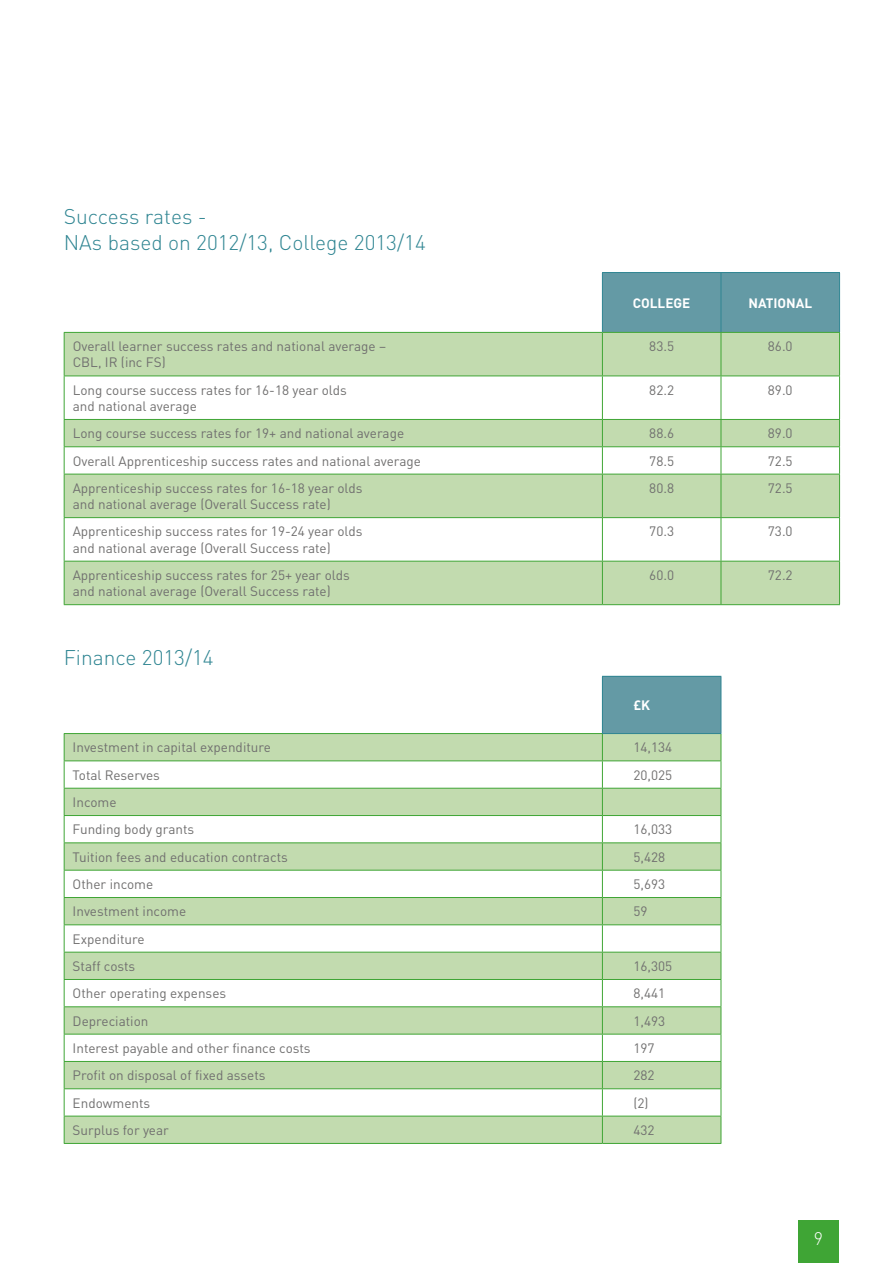
<style>
.page{position:relative;width:893px;height:1263px;background:#fff}
.page>*{position:absolute;margin:0;border:0;box-sizing:border-box;transform-origin:0 0}
.t1{font:300 21px/25.2px "DINOT";color:#2f8592}
.t2{font:300 18px "DINOT";color:#fff}
.t3{font:13.5px/16.2px "DINOT";color:#706f6f}
.t4{font:700 13.5px "DINOT";color:#fff}
</style>
<div class="page">
<div style="left:798px;top:1221px;width:41px;height:42px;background:#3fa535"></div>
<div style="left:603px;top:273px;width:236px;height:59px;background:#649aa5"></div>
<svg style="left:65px;top:333px;width:774px;height:271px;fill:#c2dbaf"></svg>
<hr style="left:64px;top:332px;width:538px;height:1px;background:#3fa535">
<hr style="left:64px;top:333px;width:1px;height:43px;background:#3fa535">
<hr style="left:602px;top:332px;width:119px;height:1px;background:#3fa535">
<hr style="left:602px;top:333px;width:1px;height:43px;background:#3fa535">
<hr style="left:721px;top:332px;width:119px;height:1px;background:#3fa535">
<hr style="left:721px;top:333px;width:1px;height:43px;background:#3fa535">
<hr style="left:839px;top:333px;width:1px;height:43px;background:#3fa535">
<hr style="left:64px;top:376px;width:538px;height:1px;background:#3fa535">
<hr style="left:64px;top:376px;width:1px;height:43px;background:#3fa535">
<hr style="left:602px;top:376px;width:119px;height:1px;background:#3fa535">
<hr style="left:602px;top:376px;width:1px;height:43px;background:#3fa535">
<hr style="left:721px;top:376px;width:119px;height:1px;background:#3fa535">
<hr style="left:721px;top:376px;width:1px;height:43px;background:#3fa535">
<hr style="left:839px;top:376px;width:1px;height:43px;background:#3fa535">
<hr style="left:64px;top:419px;width:538px;height:1px;background:#3fa535">
<hr style="left:602px;top:419px;width:119px;height:1px;background:#3fa535">
<hr style="left:721px;top:419px;width:119px;height:1px;background:#3fa535">
<hr style="left:64px;top:446px;width:538px;height:1px;background:#3fa535">
<svg style="left:64px;top:420px;width:1px;height:54px"></svg>
<hr style="left:602px;top:446px;width:119px;height:1px;background:#3fa535">
<svg style="left:602px;top:420px;width:1px;height:54px"></svg>
<hr style="left:721px;top:446px;width:119px;height:1px;background:#3fa535">
<svg style="left:721px;top:420px;width:1px;height:54px"></svg>
<svg style="left:839px;top:420px;width:1px;height:54px"></svg>
<hr style="left:64px;top:474px;width:538px;height:1px;background:#3fa535">
<hr style="left:64px;top:474px;width:1px;height:43px;background:#3fa535">
<hr style="left:602px;top:474px;width:119px;height:1px;background:#3fa535">
<hr style="left:602px;top:474px;width:1px;height:43px;background:#3fa535">
<hr style="left:721px;top:474px;width:119px;height:1px;background:#3fa535">
<hr style="left:721px;top:474px;width:1px;height:43px;background:#3fa535">
<hr style="left:839px;top:474px;width:1px;height:43px;background:#3fa535">
<hr style="left:64px;top:517px;width:538px;height:1px;background:#3fa535">
<hr style="left:64px;top:518px;width:1px;height:43px;background:#3fa535">
<hr style="left:602px;top:517px;width:119px;height:1px;background:#3fa535">
<hr style="left:602px;top:518px;width:1px;height:43px;background:#3fa535">
<hr style="left:721px;top:517px;width:119px;height:1px;background:#3fa535">
<hr style="left:721px;top:518px;width:1px;height:43px;background:#3fa535">
<hr style="left:839px;top:518px;width:1px;height:43px;background:#3fa535">
<hr style="left:64px;top:561px;width:538px;height:1px;background:#3fa535">
<hr style="left:64px;top:561px;width:1px;height:43px;background:#3fa535">
<hr style="left:602px;top:561px;width:119px;height:1px;background:#3fa535">
<hr style="left:602px;top:561px;width:1px;height:43px;background:#3fa535">
<hr style="left:721px;top:561px;width:119px;height:1px;background:#3fa535">
<hr style="left:721px;top:561px;width:1px;height:43px;background:#3fa535">
<hr style="left:839px;top:561px;width:1px;height:43px;background:#3fa535">
<hr style="left:64px;top:604px;width:538px;height:1px;background:#3fa535">
<hr style="left:602px;top:604px;width:119px;height:1px;background:#3fa535">
<hr style="left:721px;top:604px;width:119px;height:1px;background:#3fa535">
<hr style="left:602px;top:272px;width:119px;height:1px;background:#2f8592">
<hr style="left:602px;top:273px;width:1px;height:59px;background:#2f8592">
<hr style="left:721px;top:272px;width:119px;height:1px;background:#2f8592">
<hr style="left:721px;top:273px;width:1px;height:59px;background:#2f8592">
<hr style="left:839px;top:273px;width:1px;height:59px;background:#2f8592">
<div style="left:602px;top:676px;width:119px;height:57px;background:#649aa5"></div>
<svg style="left:65px;top:734px;width:656px;height:409px;fill:#c2dbaf"></svg>
<hr style="left:64px;top:733px;width:538px;height:1px;background:#3fa535">
<hr style="left:64px;top:760px;width:538px;height:1px;background:#3fa535">
<hr style="left:602px;top:760px;width:119px;height:1px;background:#3fa535">
<hr style="left:64px;top:788px;width:538px;height:1px;background:#3fa535">
<hr style="left:602px;top:788px;width:119px;height:1px;background:#3fa535">
<hr style="left:64px;top:815px;width:538px;height:1px;background:#3fa535">
<hr style="left:602px;top:815px;width:119px;height:1px;background:#3fa535">
<hr style="left:64px;top:842px;width:538px;height:1px;background:#3fa535">
<hr style="left:602px;top:842px;width:119px;height:1px;background:#3fa535">
<hr style="left:64px;top:870px;width:538px;height:1px;background:#3fa535">
<hr style="left:602px;top:870px;width:119px;height:1px;background:#3fa535">
<hr style="left:64px;top:897px;width:538px;height:1px;background:#3fa535">
<hr style="left:602px;top:897px;width:119px;height:1px;background:#3fa535">
<hr style="left:64px;top:924px;width:538px;height:1px;background:#3fa535">
<hr style="left:602px;top:924px;width:119px;height:1px;background:#3fa535">
<hr style="left:64px;top:952px;width:538px;height:1px;background:#3fa535">
<hr style="left:602px;top:952px;width:119px;height:1px;background:#3fa535">
<hr style="left:64px;top:979px;width:538px;height:1px;background:#3fa535">
<hr style="left:602px;top:979px;width:119px;height:1px;background:#3fa535">
<hr style="left:64px;top:1006px;width:538px;height:1px;background:#3fa535">
<hr style="left:602px;top:1006px;width:119px;height:1px;background:#3fa535">
<hr style="left:64px;top:1034px;width:538px;height:1px;background:#3fa535">
<hr style="left:602px;top:1034px;width:119px;height:1px;background:#3fa535">
<hr style="left:64px;top:1061px;width:538px;height:1px;background:#3fa535">
<hr style="left:602px;top:1061px;width:119px;height:1px;background:#3fa535">
<hr style="left:64px;top:1088px;width:538px;height:1px;background:#3fa535">
<hr style="left:602px;top:1088px;width:119px;height:1px;background:#3fa535">
<hr style="left:64px;top:1116px;width:538px;height:1px;background:#3fa535">
<svg style="left:64px;top:734px;width:1px;height:409px"></svg>
<hr style="left:602px;top:1116px;width:119px;height:1px;background:#3fa535">
<svg style="left:602px;top:734px;width:1px;height:409px"></svg>
<svg style="left:721px;top:734px;width:1px;height:409px"></svg>
<hr style="left:64px;top:1143px;width:538px;height:1px;background:#3fa535">
<hr style="left:602px;top:1143px;width:119px;height:1px;background:#3fa535">
<hr style="left:602px;top:676px;width:119px;height:1px;background:#2f8592">
<hr style="left:602px;top:677px;width:1px;height:56px;background:#2f8592">
<hr style="left:721px;top:677px;width:1px;height:56px;background:#2f8592">
<hr style="left:602px;top:733px;width:119px;height:1px;background:#2f8592">
<h1 class="t1" style="left:64px;top:204px;width:363px">Success rates -<br>NAs based on 2012/13, College 2013/14</h1>
<p class="t4" style="left:633px;top:294px;width:59px">COLLEGE</p>
<p class="t4" style="left:748px;top:294px;width:65px">NATIONAL</p>
<p class="t3" style="left:73px;top:338px;width:315px">Overall learner success rates and national average –<br>CBL, IR (inc FS)</p>
<p class="t3" style="left:649px;top:338px;width:26px">83.5</p>
<p class="t3" style="left:768px;top:338px;width:26px">86.0</p>
<p class="t3" style="left:73px;top:382px;width:276px">Long course success rates for 16-18 year olds and national average</p>
<p class="t3" style="left:649px;top:382px;width:26px">82.2</p>
<p class="t3" style="left:768px;top:382px;width:26px">89.0</p>
<p class="t3" style="left:73px;top:425px;width:333px">Long course success rates for 19+ and national average</p>
<p class="t3" style="left:649px;top:425px;width:26px">88.6</p>
<p class="t3" style="left:768px;top:425px;width:26px">89.0</p>
<p class="t3" style="left:73px;top:452px;width:350px">Overall Apprenticeship success rates and national average</p>
<p class="t3" style="left:649px;top:452px;width:26px">78.5</p>
<p class="t3" style="left:768px;top:452px;width:26px">72.5</p>
<p class="t3" style="left:73px;top:480px;width:291px">Apprenticeship success rates for 16-18 year olds and national average (Overall Success rate)</p>
<p class="t3" style="left:649px;top:480px;width:26px">80.8</p>
<p class="t3" style="left:768px;top:480px;width:26px">72.5</p>
<p class="t3" style="left:73px;top:523px;width:291px">Apprenticeship success rates for 19-24 year olds and national average (Overall Success rate)</p>
<p class="t3" style="left:649px;top:523px;width:26px">70.3</p>
<p class="t3" style="left:768px;top:523px;width:26px">73.0</p>
<p class="t3" style="left:73px;top:567px;width:279px">Apprenticeship success rates for 25+ year olds and national average (Overall Success rate)</p>
<p class="t3" style="left:649px;top:567px;width:26px">60.0</p>
<p class="t3" style="left:768px;top:567px;width:26px">72.2</p>
<h1 class="t1" style="left:64px;top:644px;width:151px">Finance 2013/14</h1>
<p class="t4" style="left:633px;top:696px;width:18px">£K</p>
<p class="t3" style="left:73px;top:739px;width:200px">Investment in capital expenditure</p>
<p class="t3" style="left:633px;top:739px;width:40px">14,134</p>
<p class="t3" style="left:73px;top:766px;width:89px">Total Reserves</p>
<p class="t3" style="left:633px;top:766px;width:40px">20,025</p>
<p class="t3" style="left:73px;top:788px;width:123px;line-height:27.3px">Income<br>Funding body grants</p>
<p class="t3" style="left:633px;top:821px;width:40px">16,033</p>
<p class="t3" style="left:73px;top:848px;width:217px">Tuition fees and education contracts</p>
<p class="t3" style="left:633px;top:848px;width:33px">5,428</p>
<p class="t3" style="left:73px;top:876px;width:82px">Other income</p>
<p class="t3" style="left:633px;top:876px;width:33px">5,693</p>
<p class="t3" style="left:73px;top:903px;width:115px">Investment income</p>
<p class="t3" style="left:633px;top:903px;width:16px">59</p>
<p class="t3" style="left:73px;top:925px;width:73px;line-height:27.3px">Expenditure<br>Staff costs</p>
<p class="t3" style="left:633px;top:958px;width:40px">16,305</p>
<p class="t3" style="left:73px;top:985px;width:155px">Other operating expenses</p>
<p class="t3" style="left:633px;top:985px;width:33px">8,441</p>
<p class="t3" style="left:73px;top:1012px;width:77px">Depreciation</p>
<p class="t3" style="left:633px;top:1012px;width:33px">1,493</p>
<p class="t3" style="left:73px;top:1040px;width:239px">Interest payable and other finance costs</p>
<p class="t3" style="left:633px;top:1040px;width:23px">197</p>
<p class="t3" style="left:73px;top:1067px;width:194px">Profit on disposal of fixed assets</p>
<p class="t3" style="left:633px;top:1067px;width:23px">282</p>
<p class="t3" style="left:73px;top:1094px;width:79px">Endowments</p>
<p class="t3" style="left:633px;top:1094px;width:17px">(2)</p>
<p class="t3" style="left:73px;top:1122px;width:98px">Surplus for year</p>
<p class="t3" style="left:633px;top:1122px;width:23px">432</p>
<h2 class="t2" style="left:814px;top:1227px;width:11px">9</h2>
</div>
